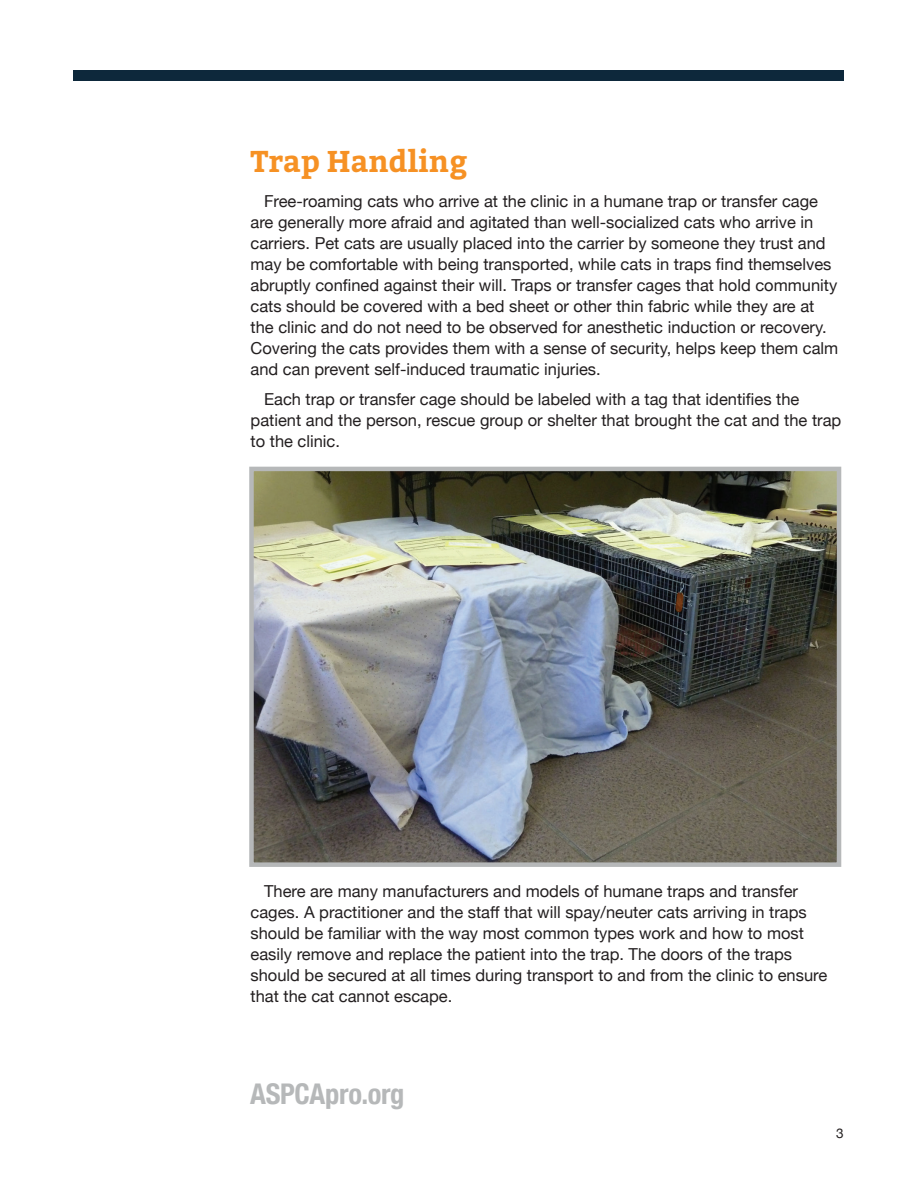
<style>
.page{position:relative;width:918px;height:1188px;background:#fff}
.page>*{position:absolute;margin:0;border:0;box-sizing:border-box;transform-origin:0 0}
.Subheading1{font:700 30px "Bitter";color:#f69124}
.Heading1{font:700 condensed 28.5px "Helvetica Neue";letter-spacing:-.015em;color:#b6b8b9}
.BodyText1{font:16.5px/21px "Helvetica Neue";color:#231f20}
.page_number{font:13.5px "Helvetica Neue";color:#231f20}
</style>
<div class="page">
<div style="left:73px;top:70px;width:771px;height:11px;background:#0d283b"></div>
<img style="left:254px;top:472px;width:582px;height:390px">
<div style="left:249px;top:467px;width:592px;height:400px;border:4px solid #b6b8b9"></div>
<p class="Subheading1" style="left:251px;top:144px;width:219px">Trap Handling</p>
<p class="BodyText1" style="left:251px;top:192px;width:589px;text-indent:14px">Free-roaming cats who arrive at the clinic in a humane trap or transfer cage are generally more afraid and agitated than well-socialized cats who arrive in carriers. Pet cats are usually placed into the carrier by someone they trust and may be comfortable with being transported, while cats in traps find themselves abruptly confined against their will. Traps or transfer cages that hold community cats should be covered with a bed sheet or other thin fabric while they are at the clinic and do not need to be observed for anesthetic induction or recovery.<br>Covering the cats provides them with a sense of security, helps keep them calm and can prevent self-induced traumatic injuries.</p>
<p class="BodyText1" style="left:251px;top:390px;width:592px;text-indent:14px">Each trap or transfer cage should be labeled with a tag that identifies the patient and the person, rescue group or shelter that brought the cat and the trap to the clinic.</p>
<p class="BodyText1" style="left:251px;top:882px;width:578px;text-indent:14px">There are many manufacturers and models of humane traps and transfer cages. A practitioner and the staff that will spay/neuter cats arriving in traps should be familiar with the way most common types work and how to most easily remove and replace the patient into the trap. The doors of the traps should be secured at all times during transport to and from the clinic to ensure that the cat cannot escape.</p>
<p class="Heading1" style="left:250px;top:1070px;width:156px">ASPCApro.org</p>
<p class="page_number" style="left:836px;top:1123px;width:9px">3</p>
</div>
